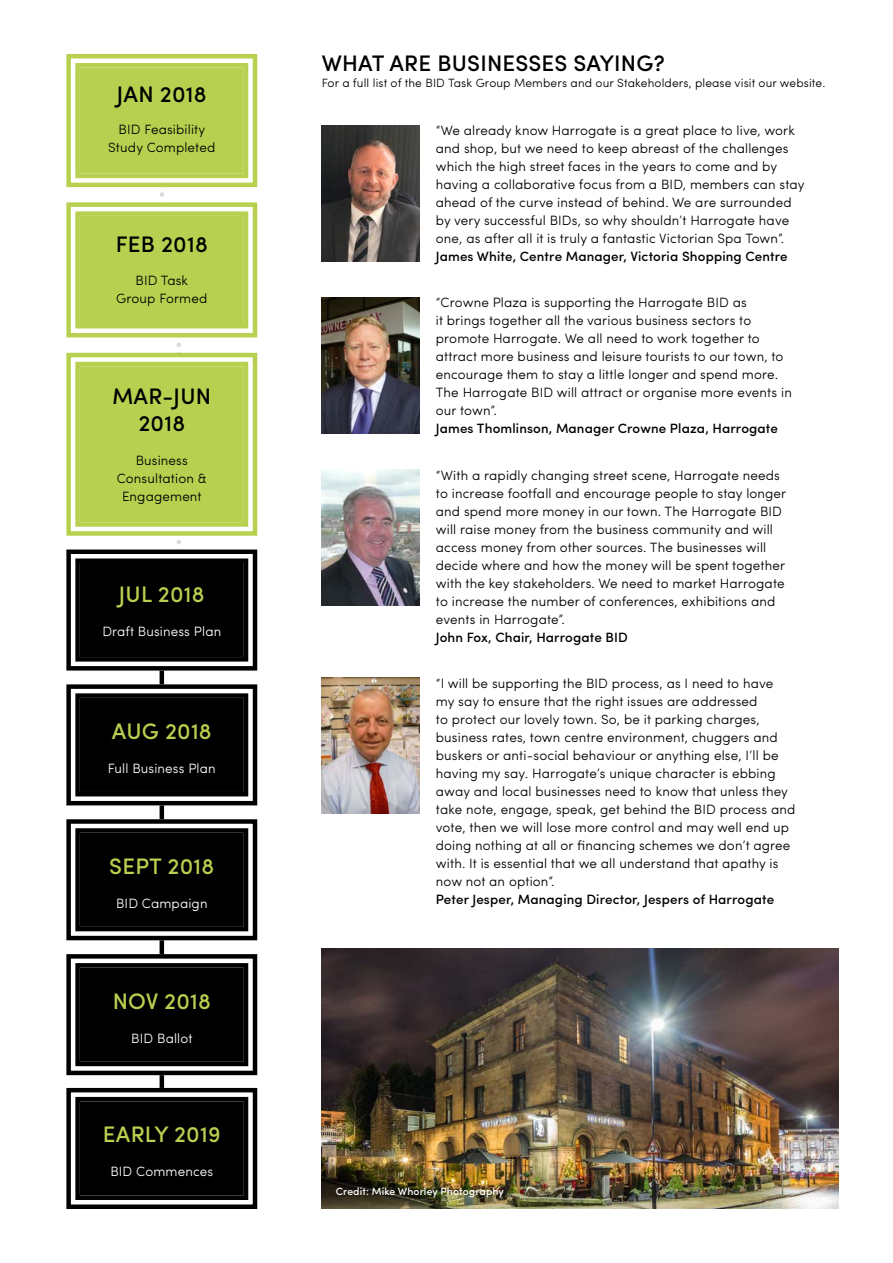
<style>
.page{position:relative;width:893px;height:1263px;background:#fff}
.page>*{position:absolute;margin:0;border:0;box-sizing:border-box;transform-origin:0 0}
.t1{font:500 22.5px/27px "Sofia Pro";letter-spacing:.01em;color:#000;text-align:center}
.t2{font:500 22.5px "Sofia Pro";letter-spacing:.01em;color:#b8d04f}
.t3{font:300 13.5px/18px "Sofia Pro";letter-spacing:.01em;color:#000}
.t4{font:500 13.5px "Sofia Pro";letter-spacing:.01em;color:#000}
.t5{font:300 13.5px "Sofia Pro";letter-spacing:.01em;color:#fff}
.t6{font:300 12px "Sofia Pro";letter-spacing:.01em;color:#000}
.t7{font:500 10.5px "Sofia Pro";letter-spacing:.01em;color:#fff}
</style>
<div class="page">
<hr style="left:160px;top:594px;width:4px;height:520px;background:#000">
<svg style="left:66px;top:54px;width:192px;height:619px;background:#a8b762"></svg>
<div style="left:75px;top:558px;width:173px;height:104px;border:4px solid #000"></div>
<svg style="left:66px;top:682px;width:192px;height:126px"></svg>
<div style="left:75px;top:693px;width:173px;height:103px;border:4px solid #000"></div>
<svg style="left:66px;top:817px;width:192px;height:125px;background:#282828"></svg>
<div style="left:75px;top:828px;width:173px;height:103px;border:4px solid #000"></div>
<svg style="left:66px;top:952px;width:192px;height:125px;background:#282828"></svg>
<div style="left:75px;top:963px;width:173px;height:103px;border:4px solid #000"></div>
<svg style="left:66px;top:1086px;width:192px;height:123px;background:#242424"></svg>
<div style="left:75px;top:1097px;width:173px;height:103px;border:4px solid #000"></div>
<img style="left:322px;top:677px;width:98px;height:137px">
<img style="left:322px;top:469px;width:98px;height:137px">
<img style="left:322px;top:297px;width:98px;height:136px">
<img style="left:322px;top:125px;width:98px;height:136px">
<img style="left:322px;top:948px;width:517px;height:261px">
<h1 class="t1" style="left:117px;top:79px;width:91px">JAN 2018</h1>
<p class="t3" style="left:108px;top:120px;width:109px;text-align:center">BID Feasibility<br>Study Completed</p>
<h1 class="t1" style="left:116px;top:229px;width:94px">FEB 2018</h1>
<p class="t3" style="left:116px;top:271px;width:93px;text-align:center">BID Task<br>Group Formed</p>
<h1 class="t1" style="left:113px;top:381px;width:100px">MAR-JUN<br>2018</h1>
<p class="t3" style="left:117px;top:451px;width:92px;text-align:center">Business<br>Consultation &amp;<br>Engagement</p>
<h1 class="t2" style="left:119px;top:578px;width:87px">JUL 2018</h1>
<p class="t5" style="left:102px;top:622px;width:120px">Draft Business Plan</p>
<h1 class="t2" style="left:112px;top:714px;width:101px">AUG 2018</h1>
<p class="t5" style="left:108px;top:758px;width:109px">Full Business Plan</p>
<h1 class="t2" style="left:109px;top:849px;width:107px">SEPT 2018</h1>
<p class="t5" style="left:116px;top:893px;width:93px">BID Campaign</p>
<h1 class="t2" style="left:113px;top:984px;width:100px">NOV 2018</h1>
<p class="t5" style="left:131px;top:1028px;width:63px">BID Ballot</p>
<h1 class="t2" style="left:103px;top:1118px;width:119px">EARLY 2019</h1>
<p class="t5" style="left:110px;top:1162px;width:104px">BID Commences</p>
<h1 class="t1" style="left:322px;top:48px;width:344px">WHAT ARE BUSINESSES SAYING?</h1>
<p class="t6" style="left:322px;top:74px;width:505px">For a full list of the BID Task Group Members and our Stakeholders, please visit our website.</p>
<p class="t3" style="left:436px;top:121px;width:370px">“We already know Harrogate is a great place to live, work and shop, but we need to keep abreast of the challenges which the high street faces in the years to come and by having a collaborative focus from a BID, members can stay ahead of the curve instead of behind. We are surrounded by very successful BIDs, so why shouldn’t Harrogate have one, as after all it is truly a fantastic Victorian Spa Town”.</p>
<p class="t4" style="left:436px;top:247px;width:353px">James White, Centre Manager, Victoria Shopping Centre</p>
<p class="t3" style="left:436px;top:293px;width:357px">“Crowne Plaza is supporting the Harrogate BID as<br>it brings together all the various business sectors to promote Harrogate. We all need to work together to attract more business and leisure tourists to our town, to encourage them to stay a little longer and spend more.<br>The Harrogate BID will attract or organise more events in our town”.</p>
<p class="t4" style="left:436px;top:419px;width:344px">James Thomlinson, Manager Crowne Plaza, Harrogate</p>
<p class="t3" style="left:436px;top:465px;width:352px">“With a rapidly changing street scene, Harrogate needs to increase footfall and encourage people to stay longer and spend more money in our town. The Harrogate BID will raise money from the business community and will access money from other sources. The businesses will decide where and how the money will be spent together with the key stakeholders. We need to market Harrogate to increase the number of conferences, exhibitions and events in Harrogate”.</p>
<p class="t4" style="left:436px;top:627px;width:194px">John Fox, Chair, Harrogate BID</p>
<p class="t3" style="left:436px;top:673px;width:361px">“I will be supporting the BID process, as I need to have my say to ensure that the right issues are addressed<br>to protect our lovely town. So, be it parking charges, business rates, town centre environment, chuggers and buskers or anti-social behaviour or anything else, I’ll be having my say. Harrogate’s unique character is ebbing away and local businesses need to know that unless they take note, engage, speak, get behind the BID process and vote, then we will lose more control and may well end up doing nothing at all or financing schemes we don’t agree with. It is essential that we all understand that apathy is now not an option”.</p>
<p class="t4" style="left:436px;top:889px;width:340px">Peter Jesper, Managing Director, Jespers of Harrogate</p>
<p class="t7" style="left:336px;top:1184px;width:170px">Credit: Mike Whorley Photography</p>
</div>
